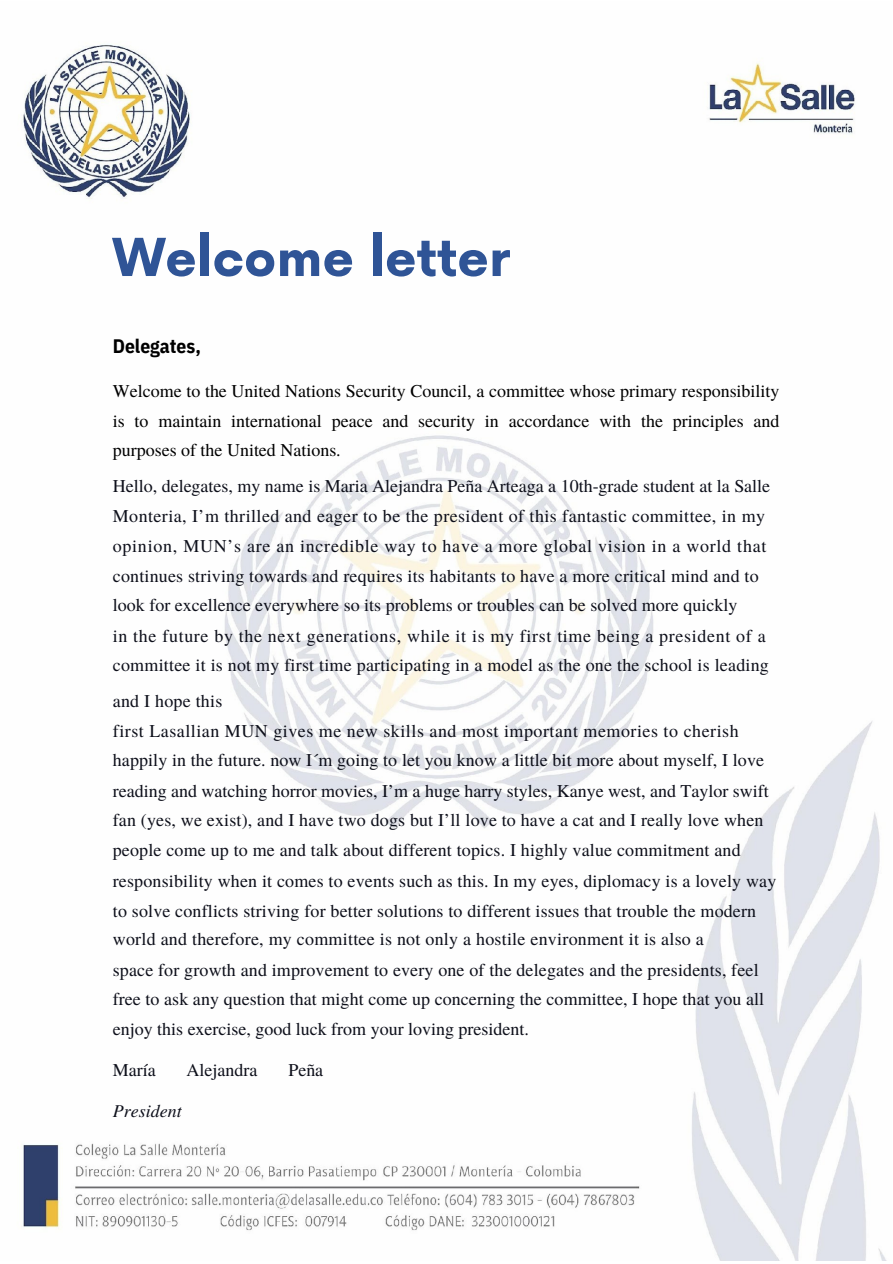
<style>
.page{position:relative;width:893px;height:1264px;background:#fff}
.page>*{position:absolute;margin:0;border:0;box-sizing:border-box;transform-origin:0 0}
.t1{font:700 50.85px "Now";color:#2f5496}
.t2{font:700 19.5px "IBM Plex Sans Cond";color:#000}
.t3{font:18px/30px "Te X Gyre Termes";letter-spacing:.01em;color:#0d0f1a}
.t4{font:18px/29.2px "Te X Gyre Termes";color:#000;text-align:justify}
.t5{font:italic 18px "Te X Gyre Termes";color:#0d0f1a}
</style>
<div class="page">
<img style="left:21px;top:44px;width:865px;height:1216px">
<h1 class="t1" style="left:113px;top:230px;width:398px">Welcome letter</h1>
<p class="t2" style="left:113px;top:333px;width:90px">Delegates,</p>
<p class="t4" style="left:113px;top:376px;width:668px">Welcome to the United Nations Security Council, a committee whose primary responsibility is to maintain international peace and security in accordance with the principles and purposes of the United Nations.</p>
<p class="t3" style="left:113px;top:470px;width:659px">Hello, delegates, my name is Maria Alejandra Peña Arteaga a 10th-grade student at la Salle Monteria, I’m thrilled and eager to be the president of this fantastic committee, in my opinion, MUN’s are an incredible way to have a more global vision in a world that continues striving towards and requires its habitants to have a more critical mind and to look for excellence everywhere so its problems or troubles can be solved more quickly<br>in the future by the next generations, while it is my first time being a president of a committee it is not my first time participating in a model as the one the school is leading</p>
<p class="t3" style="left:113px;top:684px;width:665px">and I hope this<br>first Lasallian MUN gives me new skills and most important memories to cherish happily in the future. now I´m going to let you know a little bit more about myself, I love reading and watching horror movies, I’m a huge harry styles, Kanye west, and Taylor swift fan (yes, we exist), and I have two dogs but I’ll love to have a cat and I really love when people come up to me and talk about different topics. I highly value commitment and responsibility when it comes to events such as this. In my eyes, diplomacy is a lovely way to solve conflicts striving for better solutions to different issues that trouble the modern</p>
<p class="t3" style="left:113px;top:923px;width:652px">world and therefore, my committee is not only a hostile environment it is also a<br>space for growth and improvement to every one of the delegates and the presidents, feel free to ask any question that might come up concerning the committee, I hope that you all enjoy this exercise, good luck from your loving president.</p>
<p class="t3" style="left:113px;top:1054px;width:44px">María</p>
<p class="t3" style="left:187px;top:1054px;width:72px">Alejandra</p>
<p class="t3" style="left:288px;top:1054px;width:36px">Peña</p>
<p class="t5" style="left:113px;top:1097px;width:70px">President</p>
</div>
